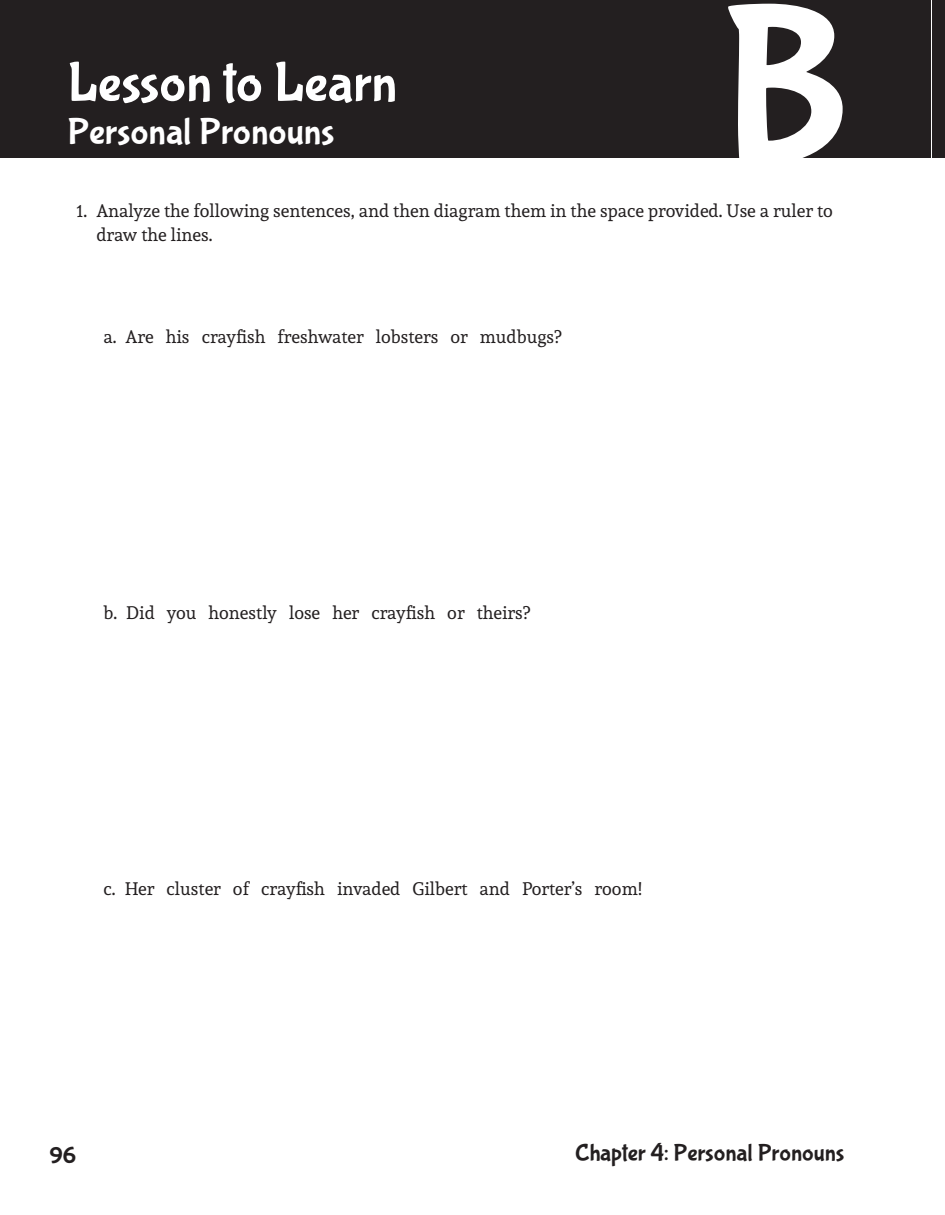
<style>
.page{position:relative;width:945px;height:1215px;background:#fff}
.page>*{position:absolute;margin:0;border:0;box-sizing:border-box;transform-origin:0 0}
.t1{font:225px "Bubblegum Sans";color:#fff}
.t2{font:55.5px "Bubblegum Sans";color:#fff}
.t3{font:37.5px "Bubblegum Sans";color:#fff}
.t4{font:24px "Bubblegum Sans";color:#231f20}
.t5{font:18px "Andada";color:#231f20}
</style>
<div class="page">
<div style="left:932px;top:0;width:13px;height:158px;background:#231f20"></div>
<div style="left:0;top:0;width:932px;height:158px;background:#231f20"></div>
<h2 class="t2" style="left:68px;top:52px;width:331px">Lesson to Learn</h2>
<h3 class="t3" style="left:68px;top:111px;width:269px">Personal Pronouns</h3>
<h1 class="t1" style="left:719px;top:-36px;width:132px">B</h1>
<p class="t5" style="left:76px;top:199px;width:758px">1. Analyze the following sentences, and then diagram them in the space provided. Use a ruler to</p>
<p class="t5" style="left:96px;top:223px;width:118px">draw the lines.</p>
<p class="t5" style="left:104px;top:325px;width:459px">a. Are his crayfish freshwater lobsters or mudbugs?</p>
<p class="t5" style="left:104px;top:601px;width:428px">b. Did you honestly lose her crayfish or theirs?</p>
<p class="t5" style="left:104px;top:877px;width:540px">c. Her cluster of crayfish invaded Gilbert and Porter’s room!</p>
<h3 class="t4" style="left:50px;top:1143px;width:28px">96</h3>
<h3 class="t4" style="left:575px;top:1140px;width:271px">Chapter 4: Personal Pronouns</h3>
</div>
